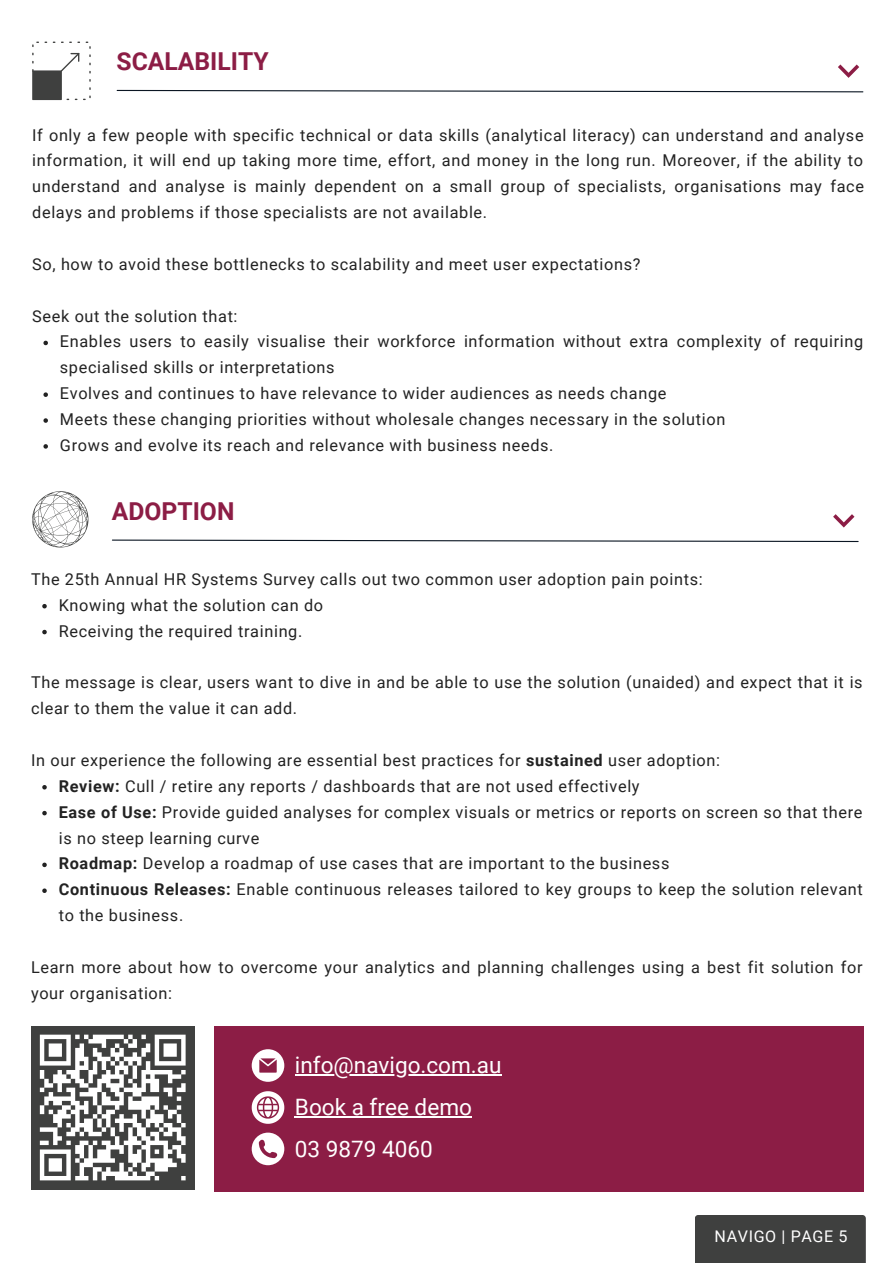
<style>
.page{position:relative;width:893px;height:1264px;background:#fff}
.page>*{position:absolute;margin:0;border:0;box-sizing:border-box;transform-origin:0 0}
.t1{font:700 24.75px "Roboto";color:#8c1d45}
.t2{font:22.5px "Roboto";color:#fff}
.t3{font:16.35px/25.8px "Roboto";letter-spacing:.04em;color:#222}
.t4{font:16.05px "Roboto";letter-spacing:.04em;color:#fff}
.s1{font-weight:700}
</style>
<div class="page">
<div style="left:214px;top:1026px;width:649px;height:165px;background:#8c1d45"></div>
<div style="left:695px;top:1215px;width:170px;height:47px;background:#3f403f"></div>
<svg style="left:32px;top:42px;width:59px;height:58px"></svg>
<svg style="left:32px;top:491px;width:56px;height:56px"></svg>
<div style="left:31px;top:1025px;width:163px;height:164px;background:#3f403f"></div>
<svg style="left:39px;top:1034px;width:147px;height:147px"></svg>
<svg style="left:252px;top:1049px;width:32px;height:32px"></svg>
<svg style="left:252px;top:1132px;width:32px;height:33px"></svg>
<svg style="left:252px;top:1091px;width:32px;height:32px"></svg>
<svg style="left:42px;top:604px;width:5px;height:4px"></svg>
<svg style="left:42px;top:630px;width:5px;height:4px"></svg>
<svg style="left:42px;top:785px;width:5px;height:4px"></svg>
<svg style="left:42px;top:810px;width:5px;height:5px"></svg>
<svg style="left:42px;top:862px;width:5px;height:5px"></svg>
<svg style="left:42px;top:888px;width:5px;height:5px"></svg>
<svg style="left:43px;top:341px;width:5px;height:4px"></svg>
<svg style="left:43px;top:392px;width:5px;height:5px"></svg>
<svg style="left:43px;top:418px;width:5px;height:5px"></svg>
<svg style="left:43px;top:444px;width:5px;height:4px"></svg>
<hr style="left:295px;top:1074px;width:206px;height:1px;background:#fff">
<hr style="left:295px;top:1116px;width:177px;height:1px;background:#fff">
<svg style="left:116px;top:89px;width:747px;height:4px"></svg>
<svg style="left:838px;top:64px;width:21px;height:14px"></svg>
<svg style="left:112px;top:539px;width:747px;height:3px"></svg>
<svg style="left:833px;top:514px;width:21px;height:13px"></svg>
<p class="t1" style="left:117px;top:47px;width:153px">SCALABILITY</p>
<p class="t3" style="left:32px;top:122px;width:833px;text-align:justify">If only a few people with specific technical or data skills (analytical literacy) can understand and analyse information, it will end up taking more time, effort, and money in the long run. Moreover, if the ability to understand and analyse is mainly dependent on a small group of specialists, organisations may face delays and problems if those specialists are not available.</p>
<p class="t3" style="left:32px;top:251px;width:609px">So, how to avoid these bottlenecks to scalability and meet user expectations?</p>
<p class="t3" style="left:32px;top:303px;width:207px">Seek out the solution that:</p>
<p class="t3" style="left:60px;top:329px;width:804px">Enables users to easily visualise their workforce information without extra complexity of requiring specialised skills or interpretations</p>
<p class="t3" style="left:60px;top:381px;width:608px">Evolves and continues to have relevance to wider audiences as needs change</p>
<p class="t3" style="left:60px;top:406px;width:667px">Meets these changing priorities without wholesale changes necessary in the solution</p>
<p class="t3" style="left:60px;top:432px;width:495px">Grows and evolve its reach and relevance with business needs.</p>
<p class="t1" style="left:112px;top:496px;width:124px">ADOPTION</p>
<p class="t3" style="left:31px;top:566px;width:673px">The 25th Annual HR Systems Survey calls out two common user adoption pain points:</p>
<p class="t3" style="left:59px;top:592px;width:266px">Knowing what the solution can do</p>
<p class="t3" style="left:59px;top:618px;width:245px">Receiving the required training.</p>
<p class="t3" style="left:31px;top:669px;width:833px">The message is clear, users want to dive in and be able to use the solution (unaided) and expect that it is clear to them the value it can add.</p>
<p class="t3" style="left:31px;top:747px;width:690px">In our experience the following are essential best practices for <span class="s1">sustained</span> user adoption:</p>
<p class="t3" style="left:59px;top:773px;width:582px"><span class="s1">Review:</span> Cull / retire any reports / dashboards that are not used effectively</p>
<p class="t3" style="left:59px;top:799px;width:805px"><span class="s1">Ease of Use:</span> Provide guided analyses for complex visuals or metrics or reports on screen so that there is no steep learning curve</p>
<p class="t3" style="left:59px;top:850px;width:612px"><span class="s1">Roadmap:</span> Develop a roadmap of use cases that are important to the business</p>
<p class="t3" style="left:59px;top:876px;width:805px"><span class="s1">Continuous Releases:</span> Enable continuous releases tailored to key groups to keep the solution relevant to the business.</p>
<p class="t3" style="left:31px;top:954px;width:833px">Learn more about how to overcome your analytics and planning challenges using a best fit solution for your organisation:</p>
<p class="t2" style="left:295px;top:1052px;width:208px">info@navigo.com.au</p>
<p class="t2" style="left:295px;top:1094px;width:178px">Book a free demo</p>
<p class="t2" style="left:295px;top:1135px;width:139px">03 9879 4060</p>
<p class="t4" style="left:714px;top:1226px;width:134px">NAVIGO | PAGE 5</p>
</div>
